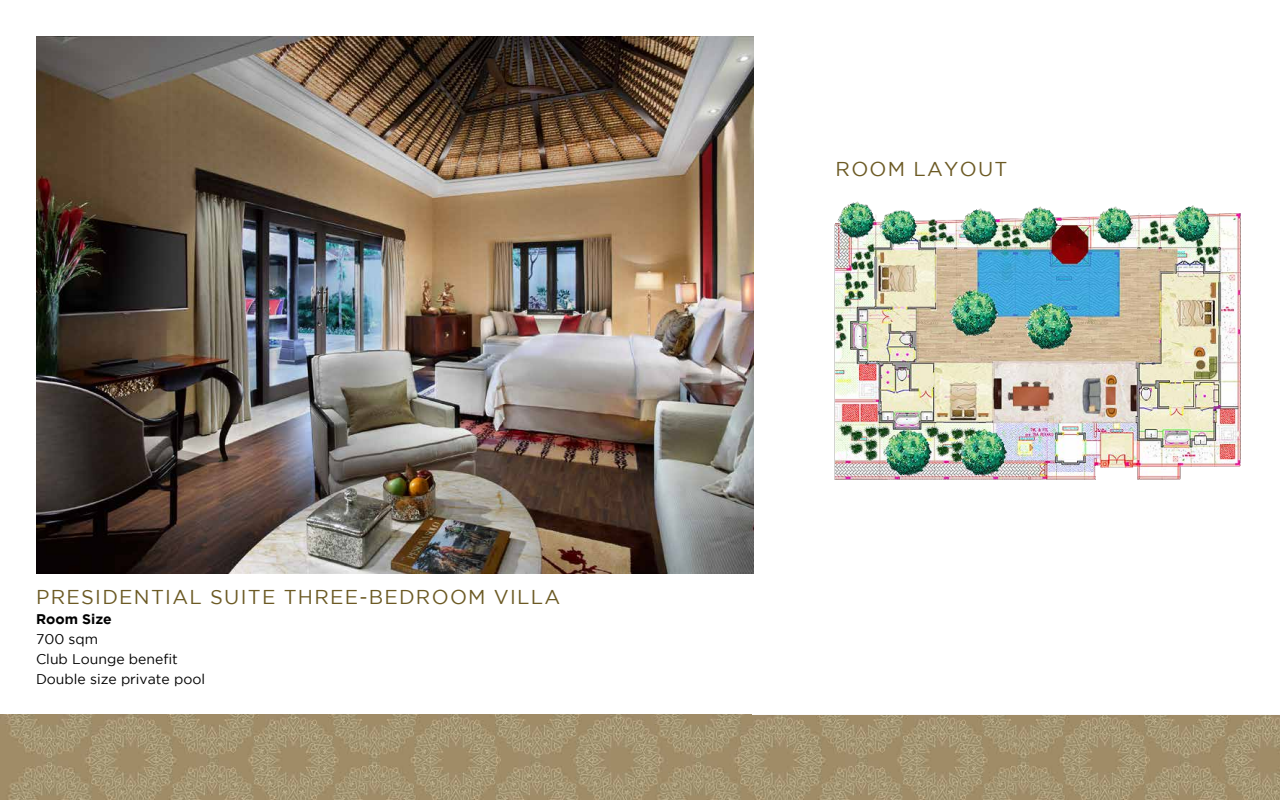
<style>
.page{position:relative;width:1280px;height:800px;background:#fff}
.page>*{position:absolute;margin:0;border:0;box-sizing:border-box;transform-origin:0 0}
.t1{font:20px "Gotham";letter-spacing:.065em;color:#6c5a24}
.t2{font:14px/20px "Gotham";color:#000}
.t3{font:700 14px "Gotham";color:#000}
</style>
<div class="page">
<img style="left:0;top:715px;width:649px;height:85px">
<img style="left:649px;top:715px;width:631px;height:85px">
<img style="left:36px;top:36px;width:718px;height:538px">
<img style="left:834px;top:201px;width:407px;height:279px">
<p class="t1" style="left:36px;top:586px;width:526px">PRESIDENTIAL SUITE THREE-BEDROOM VILLA</p>
<p class="t3" style="left:36px;top:611px;width:77px">Room Size</p>
<p class="t2" style="left:36px;top:629px;width:171px">700 sqm<br>Club Lounge benefit<br>Double size private pool</p>
<p class="t1" style="left:836px;top:158px;width:173px">ROOM LAYOUT</p>
</div>
